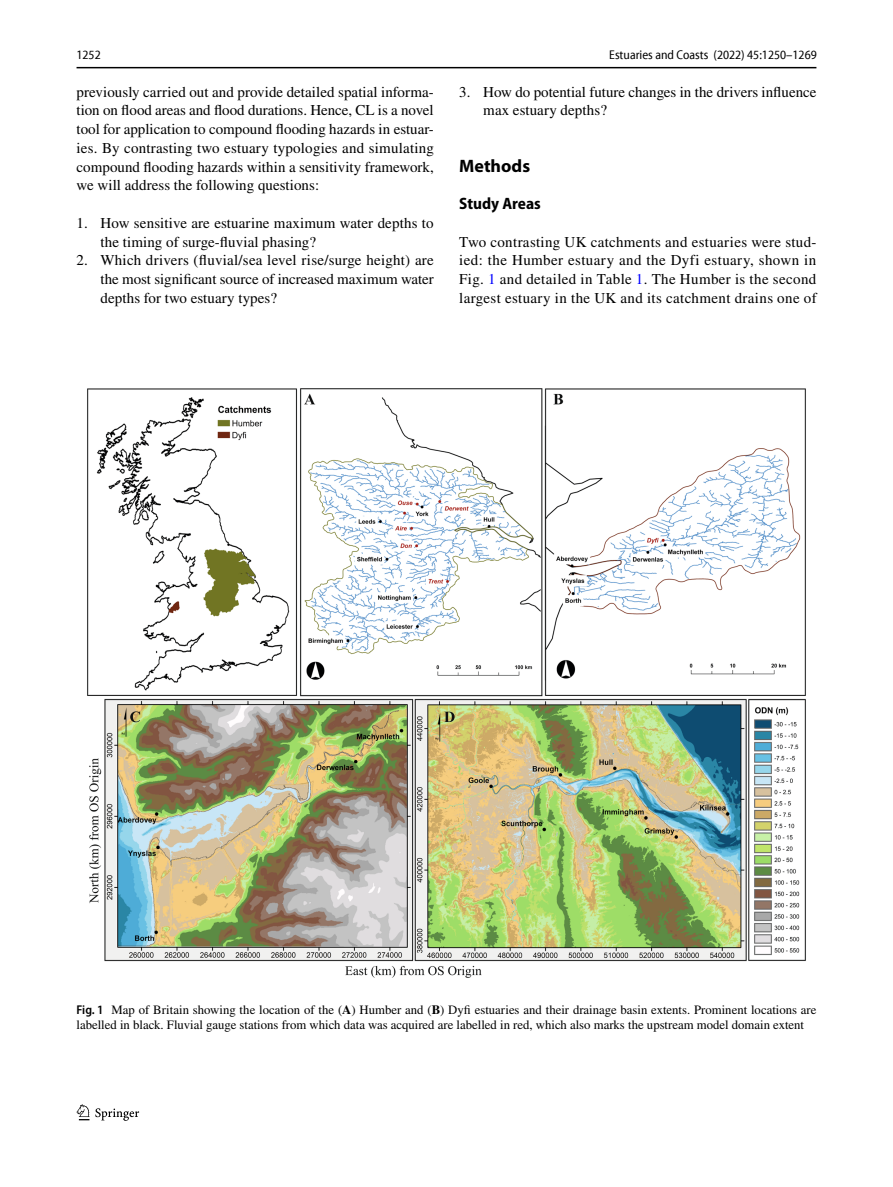
<style>
.page{position:relative;width:893px;height:1187px;background:#fff}
.page>*{position:absolute;margin:0;border:0;box-sizing:border-box;transform-origin:0 0}
.t1{font:700 18px "Myriad Pro";color:#000}
.t2{font:700 semi-condensed 16.5px "Myriad Pro";color:#000}
.t3{font:15px/18.8px "STIX";letter-spacing:.005em;color:#000;text-align:justify}
.t4{font:12.75px/15px "STIX";color:#000}
.t5{font:semi-condensed 12.75px "Myriad Pro Unic";color:#000}
.s1{color:#00f}
.s2{font-family:"Myriad Pro";font-weight:600;font-stretch:semi-condensed}
.s3{font-weight:700}
</style>
<div class="page">
<hr style="left:77px;top:67px;width:739px;height:1px;background:#000">
<img style="left:87px;top:388px;width:719px;height:590px">
<svg style="left:77px;top:1104px;width:12px;height:16px"></svg>
<svg style="left:95px;top:1108px;width:44px;height:12px"></svg>
<p class="t5" style="left:76px;top:50px;width:26px">1252</p>
<p class="t5" style="left:609px;top:50px;width:209px">Estuaries and Coasts (2022) 45:1250–1269</p>
<p class="t3" style="left:77px;top:83px;width:359px">previously carried out and provide detailed spatial informa&shy;tion on flood areas and flood durations. Hence, CL is a novel tool for application to compound flooding hazards in estuar&shy;ies. By contrasting two estuary typologies and simulating compound flooding hazards within a sensitivity framework, we will address the following questions:</p>
<p class="t3" style="left:101px;top:214px;width:335px;text-indent:-24px">1. How sensitive are estuarine maximum water depths to the timing of surge-fluvial phasing?</p>
<p class="t3" style="left:101px;top:252px;width:335px;text-indent:-24px">2. Which drivers (fluvial/sea level rise/surge height) are the most significant source of increased maximum water depths for two estuary types?</p>
<p class="t3" style="left:483px;top:83px;width:335px;text-indent:-24px">3. How do potential future changes in the drivers influence max estuary depths?</p>
<p class="t1" style="left:459px;top:154px;width:72px">Methods</p>
<p class="t2" style="left:459px;top:194px;width:83px">Study Areas</p>
<p class="t3" style="left:459px;top:233px;width:359px">Two contrasting UK catchments and estuaries were stud&shy;ied: the Humber estuary and the Dyfi estuary, shown in Fig. <span class="s1">1</span> and detailed in Table <span class="s1">1</span>. The Humber is the second largest estuary in the UK and its catchment drains one of</p>
<p class="t4" style="left:77px;top:1003px;width:741px"><span class="s2">Fig. 1</span> Map of Britain showing the location of the (<span class="s3">A</span>) Humber and (<span class="s3">B</span>) Dyfi estuaries and their drainage basin extents. Prominent locations are labelled in black. Fluvial gauge stations from which data was acquired are labelled in red, which also marks the upstream model domain extent</p>
</div>
